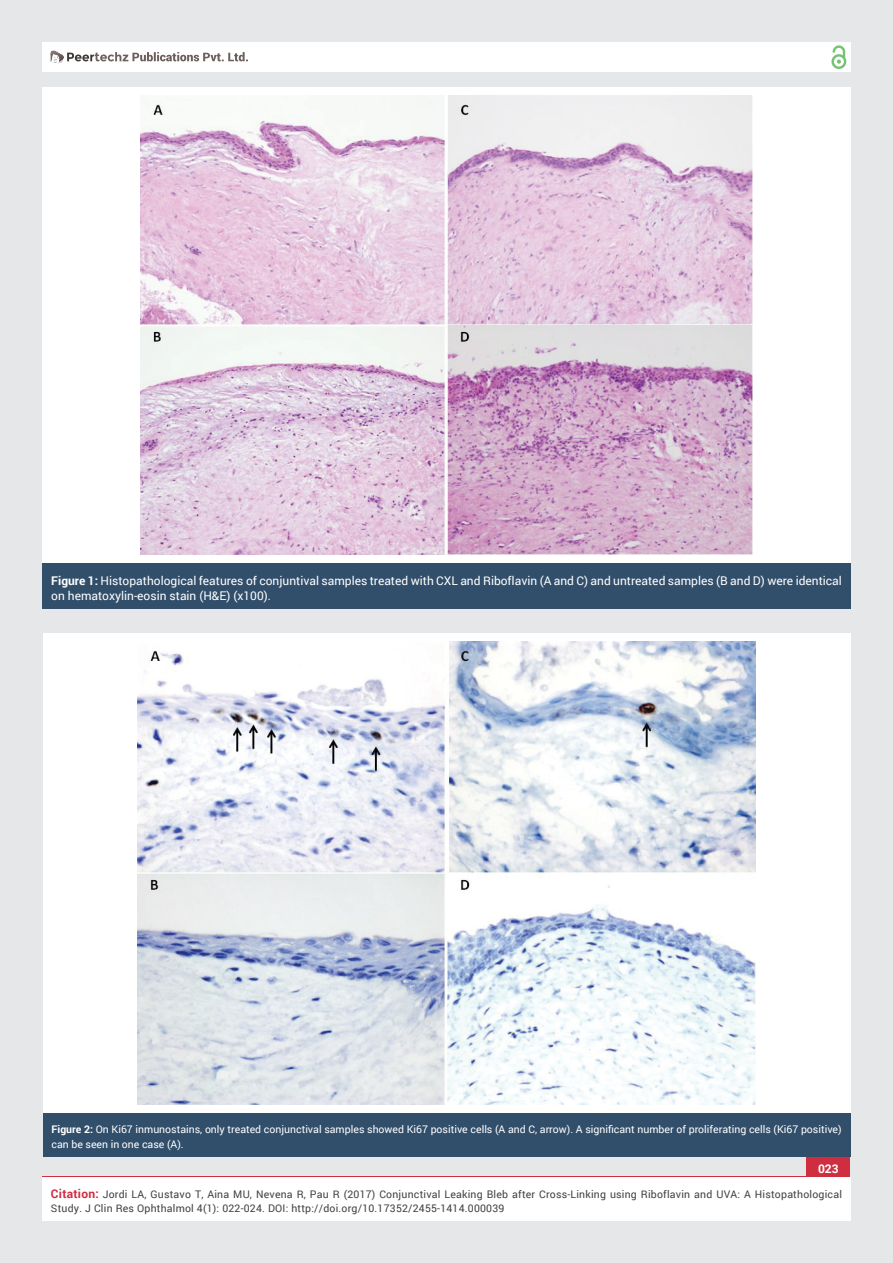
<style>
.page{position:relative;width:893px;height:1263px;background:#e6e7e8}
.page>*{position:absolute;margin:0;border:0;box-sizing:border-box;transform-origin:0 0}
.t1{font:12px/15px "Roboto";color:#fff}
.t2{font:700 12px "Roboto";color:#fff}
.t3{font:10.5px/13.5px "Roboto";letter-spacing:.02em;color:#414042}
.t4{font:10.5px/15px "Roboto";color:#fff}
.s1{font-weight:700}
.s2{font-weight:700;font-size:12px;color:#cf2e41}
</style>
<div class="page">
<div style="left:42px;top:43px;width:808px;height:29px;background:#fff"></div>
<div style="left:831px;top:54px;width:15px;height:15px;border:2px solid #74c273;border-radius:50%"></div>
<svg style="left:831px;top:45px;width:15px;height:19px"></svg>
<div style="left:806px;top:1157px;width:44px;height:43px;background:#cf2e41"></div>
<svg style="left:49px;top:50px;width:199px;height:14px"></svg>
<div style="left:42px;top:1177px;width:808px;height:43px;background:#fff"></div>
<div style="left:42px;top:87px;width:808px;height:477px;background:#fff"></div>
<div style="left:42px;top:564px;width:808px;height:45px;background:#314e6b"></div>
<img style="left:140px;top:95px;width:613px;height:460px">
<div style="left:43px;top:633px;width:807px;height:480px;background:#fff"></div>
<div style="left:43px;top:1113px;width:807px;height:44px;background:#314e6b"></div>
<img style="left:138px;top:642px;width:617px;height:462px">
<p class="t1" style="left:51px;top:573px;width:792px"><span class="s1">Figure 1:</span> Histopathological features of conjuntival samples treated with CXL and Riboflavin (A and C) and untreated samples (B and D) were identical on hematoxylin-eosin stain (H&amp;E) (x100).</p>
<p class="t4" style="left:51px;top:1121px;width:792px"><span class="s1">Figure 2:</span> On Ki67 inmunostains, only treated conjunctival samples showed Ki67 positive cells (A and C, arrow). A significant number of proliferating cells (Ki67 positive) can be seen in one case (A).</p>
<p class="t2" style="left:818px;top:1161px;width:22px">023</p>
<p class="t3" style="left:51px;top:1188px;width:792px"><span class="s2">Citation:</span> Jordi LA, Gustavo T, Aina MU, Nevena R, Pau R (2017) Conjunctival Leaking Bleb after Cross-Linking using Riboflavin and UVA: A Histopathological<br>Study. J Clin Res Ophthalmol 4(1): 022-024. DOI: http://doi.org/10.17352/2455-1414.000039</p>
</div>
